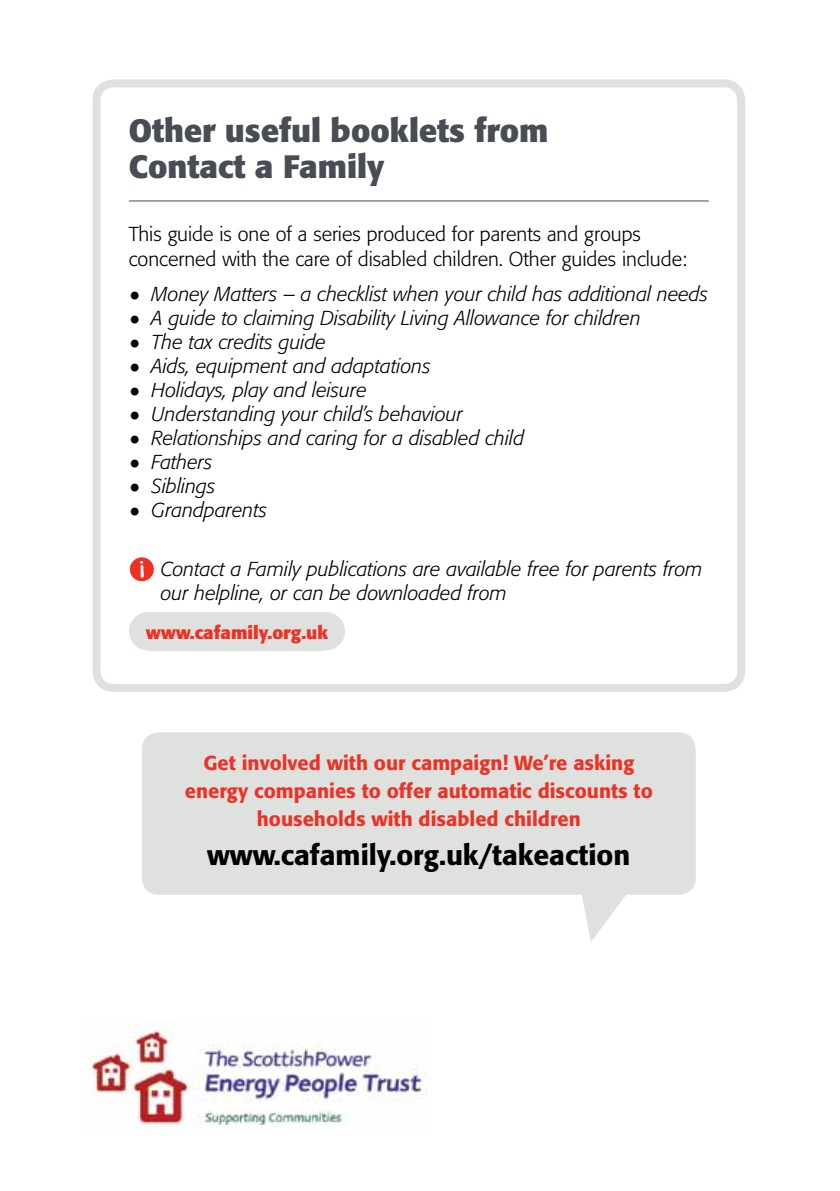
<style>
.page{position:relative;width:840px;height:1191px;background:#fff}
.page>*{position:absolute;margin:0;border:0;box-sizing:border-box;transform-origin:0 0}
.t1{font:700 32px/36px "Formata BQ";color:#474c55}
.t2{font:500 28px "Formata BQ";color:#000}
.t3{font:italic 300 20px/24px "Formata BQ";color:#000}
.t4{font:500 20px/28px "Formata BQ";color:#ee3124;text-align:center}
.t5{font:300 20px/24px "Formata BQ";color:#000}
.t6{font:700 18px "Formata BQ";color:#ee3124}
.s1{font-family:"Arial";font-weight:900;font-style:normal;font-size:24px}
.s2{font-style:normal}
</style>
<div class="page">
<hr style="left:129px;top:200px;width:579px;height:1px;background:#474c55">
<div style="left:148px;top:612px;width:178px;height:38px;background:#dfe1df"></div>
<svg style="left:129px;top:556px;width:26px;height:26px"></svg>
<div style="left:92px;top:79px;width:652px;height:613px;border:8px solid #dfe1df;border-radius:17px"></div>
<div style="left:142px;top:732px;width:553px;height:162px;background:#dfe1df;border-radius:17px"></div>
<svg style="left:579px;top:894px;width:55px;height:48px"></svg>
<img style="left:82px;top:1021px;width:345px;height:107px">
<h1 class="t1" style="left:129px;top:112px;width:421px">Other useful booklets from<br>Contact a Family</h1>
<p class="t5" style="left:129px;top:223px;width:559px">This guide is one of a series produced for parents and groups concerned with the care of disabled children. Other guides include:</p>
<p class="t3" style="left:129px;top:282px;width:580px"><span class="s1">•</span> Money Matters <span class="s2">–</span> a checklist when your child has additional needs</p>
<p class="t3" style="left:129px;top:306px;width:513px"><span class="s1">•</span> A guide to claiming Disability Living Allowance for children</p>
<p class="t3" style="left:129px;top:330px;width:198px"><span class="s1">•</span> The tax credits guide</p>
<p class="t3" style="left:129px;top:354px;width:303px"><span class="s1">•</span> Aids, equipment and adaptations</p>
<p class="t3" style="left:129px;top:378px;width:239px"><span class="s1">•</span> Holidays, play and leisure</p>
<p class="t3" style="left:129px;top:402px;width:335px"><span class="s1">•</span> Understanding your child’s behaviour</p>
<p class="t3" style="left:129px;top:426px;width:396px"><span class="s1">•</span> Relationships and caring for a disabled child</p>
<p class="t3" style="left:129px;top:450px;width:85px"><span class="s1">•</span> Fathers</p>
<p class="t3" style="left:129px;top:474px;width:88px"><span class="s1">•</span> Siblings</p>
<p class="t3" style="left:129px;top:498px;width:140px"><span class="s1">•</span> Grandparents</p>
<p class="t3" style="left:161px;top:557px;width:543px">Contact a Family publications are available free for parents from our helpline, or can be downloaded from</p>
<p class="t6" style="left:146px;top:621px;width:184px">www.cafamily.org.uk</p>
<p class="t4" style="left:185px;top:749px;width:469px">Get involved with our campaign! We’re asking energy companies to offer automatic discounts to households with disabled children</p>
<h2 class="t2" style="left:207px;top:838px;width:424px">www.cafamily.org.uk/takeaction</h2>
</div>
